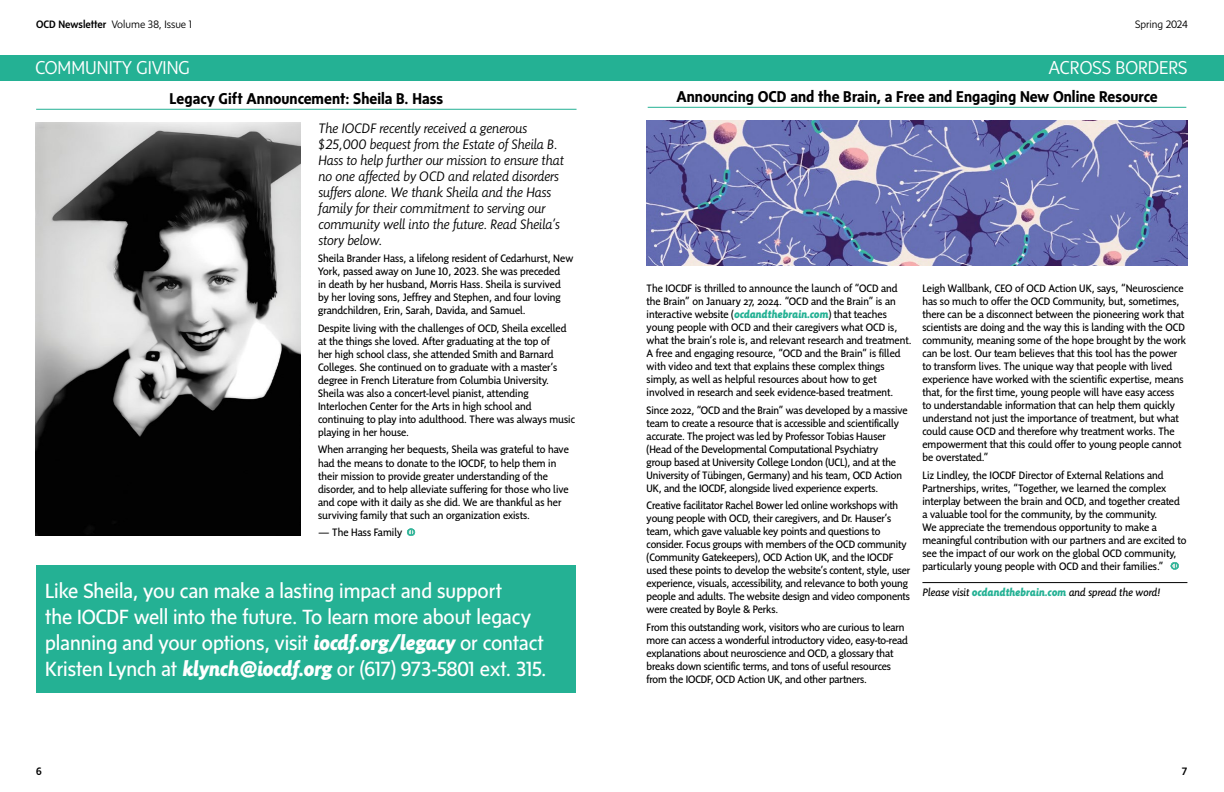
<style>
.page{position:relative;width:1224px;height:792px;background:#fff}
.page>*{position:absolute;margin:0;border:0;box-sizing:border-box;transform-origin:0 0}
.t1{font:21px/26px "Sense";letter-spacing:-.005em;color:#fff}
.t2{font:300 19px "Sense";color:#fff}
.t3{font:700 16px "Sense";color:#000}
.t4{font:italic 300 14px/16px "Sensibility";color:#000}
.t5{font:11px/13px "Sensibility";color:#000}
.t6{font:italic 11px "Sensibility";color:#000}
.t7{font:300 11px "Sense";color:#000}
.t8{font:500 11px "Sense";color:#000}
.s1{font-weight:500}
.s2{font-family:"Sensibility";font-weight:800;font-style:italic}
.s3{font-weight:800;font-style:italic;color:#24b194}
.s4{font-weight:800;color:#24b194}
</style>
<div class="page">
<div style="left:0;top:55px;width:1224px;height:25px;background:#24b194"></div>
<hr style="left:922px;top:582px;width:265px;height:1px;background:#000">
<svg style="left:1171px;top:562px;width:8px;height:8px"></svg>
<hr style="left:648px;top:107px;width:538px;height:1px;background:#24b194">
<img style="left:647px;top:120px;width:540px;height:146px">
<hr style="left:36px;top:109px;width:541px;height:1px;background:#24b194">
<svg style="left:407px;top:528px;width:8px;height:8px"></svg>
<img style="left:35px;top:122px;width:265px;height:414px">
<div style="left:36px;top:565px;width:539px;height:128px;background:#24b194"></div>
<p class="t7" style="left:36px;top:18px;width:158px"><span class="s1">OCD Newsletter</span> Volume 38, Issue 1</p>
<p class="t7" style="left:1135px;top:18px;width:54px">Spring 2024</p>
<h2 class="t2" style="left:36px;top:57px;width:156px">COMMUNITY GIVING</h2>
<h3 class="t3" style="left:169px;top:90px;width:275px">Legacy Gift Announcement: Sheila B. Hass</h3>
<p class="t4" style="left:318px;top:120px;width:247px">The IOCDF recently received a generous $25,000 bequest from the Estate of Sheila B.<br>Hass to help further our mission to ensure that no one affected by OCD and related disorders suffers alone. We thank Sheila and the Hass family for their commitment to serving our community well into the future. Read Sheila’s story below.</p>
<p class="t5" style="left:318px;top:252px;width:257px">Sheila Brander Hass, a lifelong resident of Cedarhurst, New York, passed away on June 10, 2023. She was preceded<br>in death by her husband, Morris Hass. Sheila is survived by her loving sons, Jeffrey and Stephen, and four loving grandchildren, Erin, Sarah, Davida, and Samuel.</p>
<p class="t5" style="left:318px;top:321px;width:258px">Despite living with the challenges of OCD, Sheila excelled at the things she loved. After graduating at the top of<br>her high school class, she attended Smith and Barnard Colleges. She continued on to graduate with a master’s degree in French Literature from Columbia University.<br>Sheila was also a concert-level pianist, attending Interlochen Center for the Arts in high school and continuing to play into adulthood. There was always music playing in her house.</p>
<p class="t5" style="left:318px;top:443px;width:252px">When arranging her bequests, Sheila was grateful to have had the means to donate to the IOCDF, to help them in their mission to provide greater understanding of the disorder, and to help alleviate suffering for those who live and cope with it daily as she did. We are thankful as her surviving family that such an organization exists.</p>
<p class="t5" style="left:318px;top:526px;width:86px">— The Hass Family</p>
<h1 class="t1" style="left:45px;top:578px;width:503px">Like Sheila, you can make a lasting impact and support<br>the IOCDF well into the future. To learn more about legacy planning and your options, visit <span class="s2">iocdf.org/legacy</span> or contact Kristen Lynch at <span class="s2">klynch@iocdf.org</span> or (617) 973-5801 ext. 315.</h1>
<p class="t8" style="left:36px;top:765px;width:7px">6</p>
<h2 class="t2" style="left:1049px;top:57px;width:140px">ACROSS BORDERS</h2>
<h3 class="t3" style="left:676px;top:88px;width:483px">Announcing OCD and the Brain, a Free and Engaging New Online Resource</h3>
<p class="t5" style="left:647px;top:282px;width:266px">The IOCDF is thrilled to announce the launch of “OCD and the Brain” on January 27, 2024. “OCD and the Brain” is an interactive website (<span class="s3">ocdandthebrain.com</span>) that teaches young people with OCD and their caregivers what OCD is, what the brain’s role is, and relevant research and treatment.<br>A free and engaging resource, “OCD and the Brain” is filled with video and text that explains these complex things simply, as well as helpful resources about how to get involved in research and seek evidence-based treatment.</p>
<p class="t5" style="left:647px;top:403px;width:262px">Since 2022, “OCD and the Brain” was developed by a massive team to create a resource that is accessible and scientifically accurate. The project was led by Professor Tobias Hauser (Head of the Developmental Computational Psychiatry<br>group based at University College London (UCL), and at the University of Tübingen, Germany) and his team, OCD Action UK, and the IOCDF, alongside lived experience experts.</p>
<p class="t5" style="left:647px;top:499px;width:265px">Creative facilitator Rachel Bower led online workshops with young people with OCD, their caregivers, and Dr. Hauser’s team, which gave valuable key points and questions to consider. Focus groups with members of the OCD community (Community Gatekeepers), OCD Action UK, and the IOCDF used these points to develop the website’s content, style, user experience, visuals, accessibility, and relevance to both young people and adults. The website design and video components were created by Boyle &amp; Perks.</p>
<p class="t5" style="left:647px;top:620px;width:263px">From this outstanding work, visitors who are curious to learn more can access a wonderful introductory video, easy-to-read explanations about neuroscience and OCD, a glossary that breaks down scientific terms, and tons of useful resources from the IOCDF, OCD Action UK, and other partners.</p>
<p class="t5" style="left:922px;top:282px;width:265px">Leigh Wallbank, CEO of OCD Action UK, says, “Neuroscience has so much to offer the OCD Community, but, sometimes, there can be a disconnect between the pioneering work that scientists are doing and the way this is landing with the OCD community, meaning some of the hope brought by the work can be lost. Our team believes that this tool has the power to transform lives. The unique way that people with lived experience have worked with the scientific expertise, means that, for the first time, young people will have easy access to understandable information that can help them quickly understand not just the importance of treatment, but what could cause OCD and therefore why treatment works. The empowerment that this could offer to young people cannot be overstated.”</p>
<p class="t5" style="left:922px;top:468px;width:265px">Liz Lindley, the IOCDF Director of External Relations and Partnerships, writes, “Together, we learned the complex interplay between the brain and OCD, and together created a valuable tool for the community, by the community.<br>We appreciate the tremendous opportunity to make a meaningful contribution with our partners and are excited to see the impact of our work on the global OCD community, particularly young people with OCD and their families.”</p>
<p class="t6" style="left:922px;top:586px;width:239px">Please visit <span class="s4">ocdandthebrain.com</span> and spread the word!</p>
<p class="t8" style="left:1182px;top:765px;width:7px">7</p>
</div>
